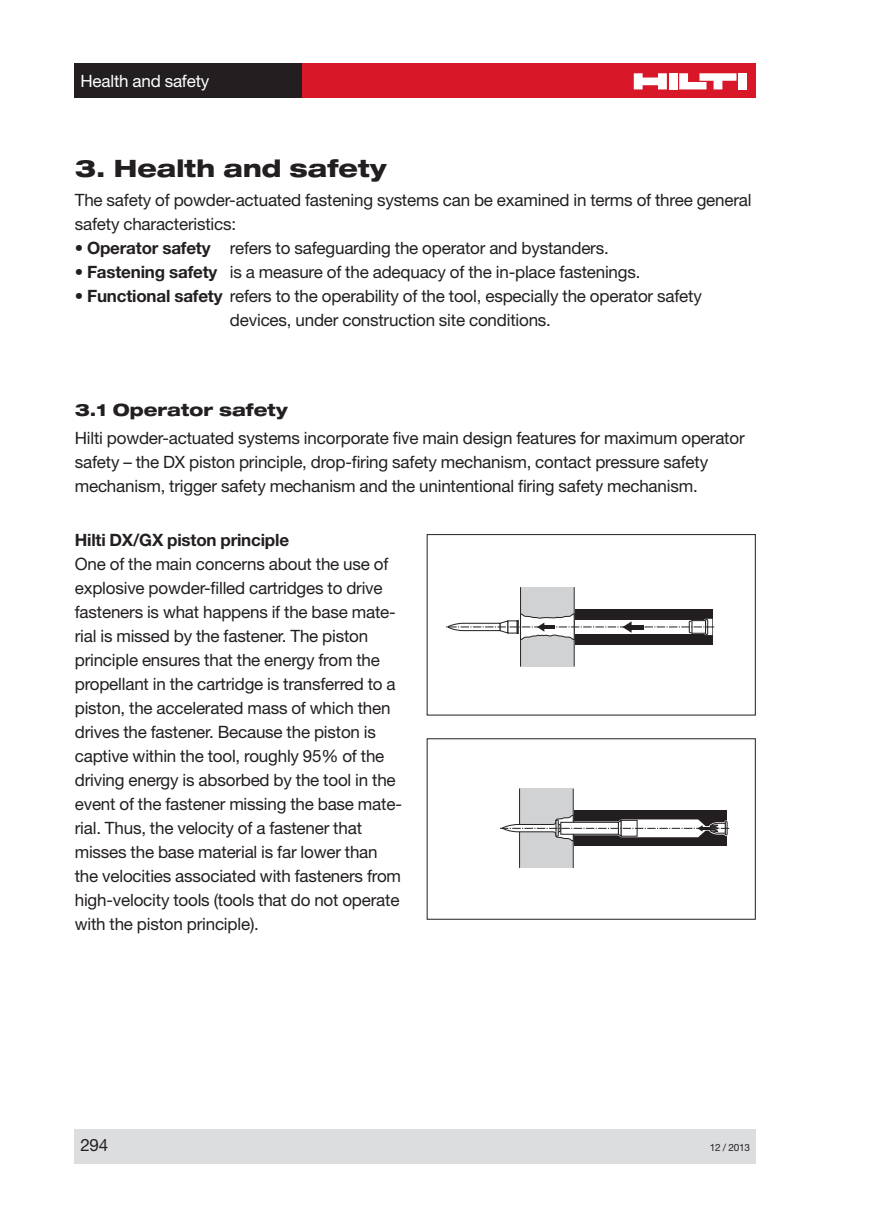
<style>
.page{position:relative;width:876px;height:1227px;background:#fff}
.page>*{position:absolute;margin:0;border:0;box-sizing:border-box;transform-origin:0 0}
.t1{font:800 expanded 24px "Helvetica Neue";color:#231f20}
.t2{font:17px/24px "Helvetica Neue";letter-spacing:-.01em;color:#231f20}
.t3{font:700 17px "Helvetica Neue";letter-spacing:-.01em;color:#231f20}
.t4{font:800 expanded 17px "Helvetica Neue";color:#231f20}
.t5{font:17px "Helvetica Neue";letter-spacing:-.01em;color:#fff}
.t6{font:10px "Helvetica Neue";letter-spacing:-.02em;color:#231f20}
.s1{font-family:"Helvetica Neue Bold TT"}
</style>
<div class="page">
<div style="left:301px;top:63px;width:454px;height:34px;background:#d81729"></div>
<div style="left:668px;top:73px;width:9px;height:16px;background:#fff"></div>
<div style="left:737px;top:73px;width:9px;height:16px;background:#fff"></div>
<svg style="left:633px;top:73px;width:33px;height:16px"></svg>
<svg style="left:679px;top:73px;width:57px;height:16px"></svg>
<div style="left:75px;top:63px;width:226px;height:34px;background:#231f20"></div>
<div style="left:75px;top:1129px;width:680px;height:34px;background:#dcdddf"></div>
<div style="left:575px;top:609px;width:136px;height:36px;background:#231f20"></div>
<div style="left:520px;top:587px;width:54px;height:79px;background:#d1d2d4"></div>
<hr style="left:573px;top:587px;width:1px;height:79px;background:#231f20">
<hr style="left:520px;top:587px;width:1px;height:79px;background:#231f20">
<svg style="left:446px;top:613px;width:267px;height:27px"></svg>
<div style="left:426px;top:534px;width:329px;height:181px;border:1px solid #231f20"></div>
<div style="left:519px;top:788px;width:54px;height:79px;background:#d1d2d4"></div>
<hr style="left:572px;top:788px;width:1px;height:79px;background:#231f20">
<hr style="left:519px;top:788px;width:1px;height:79px;background:#231f20">
<div style="left:574px;top:810px;width:152px;height:36px;background:#231f20"></div>
<svg style="left:500px;top:815px;width:228px;height:26px"></svg>
<div style="left:426px;top:738px;width:329px;height:181px;border:1px solid #231f20"></div>
<p class="t5" style="left:80px;top:75px;width:130px">Health and safety</p>
<h1 class="t1" style="left:75px;top:159px;width:313px">3. Health and safety</h1>
<p class="t2" style="left:75px;top:190px;width:678px">The safety of powder-actuated fastening systems can be examined in terms of three general safety characteristics:</p>
<p class="t2" style="left:75px;top:238px;width:535px">• <span class="s1">Operator safety</span> refers to safeguarding the operator and bystanders.</p>
<p class="t2" style="left:75px;top:262px;width:567px">• <span class="s1">Fastening safety</span> is a measure of the adequacy of the in-place fastenings.</p>
<p class="t2" style="left:75px;top:286px;width:628px;text-align:center">• <span class="s1">Functional safety</span> refers to the operability of the tool, especially the operator safety devices, under construction site conditions.</p>
<p class="t4" style="left:75px;top:403px;width:214px">3.1 Operator safety</p>
<p class="t2" style="left:75px;top:428px;width:671px">Hilti powder-actuated systems incorporate five main design features for maximum operator safety – the DX piston principle, drop-firing safety mechanism, contact pressure safety mechanism, trigger safety mechanism and the unintentional firing safety mechanism.</p>
<p class="t3" style="left:75px;top:534px;width:216px">Hilti DX/GX piston principle</p>
<p class="t2" style="left:75px;top:554px;width:328px">One of the main concerns about the use of explosive powder-filled cartridges to drive fasteners is what happens if the base mate&shy;rial is missed by the fastener. The piston principle ensures that the energy from the propellant in the cartridge is transferred to a piston, the accelerated mass of which then drives the fastener. Because the piston is captive within the tool, roughly 95% of the driving energy is absorbed by the tool in the event of the fastener missing the base mate&shy;rial. Thus, the velocity of a fastener that misses the base material is far lower than the velocities associated with fasteners from high-velocity tools (tools that do not operate with the piston principle).</p>
<p class="t2" style="left:80px;top:1134px;width:29px">294</p>
<p class="t6" style="left:709px;top:1143px;width:42px">12 / 2013</p>
</div>
